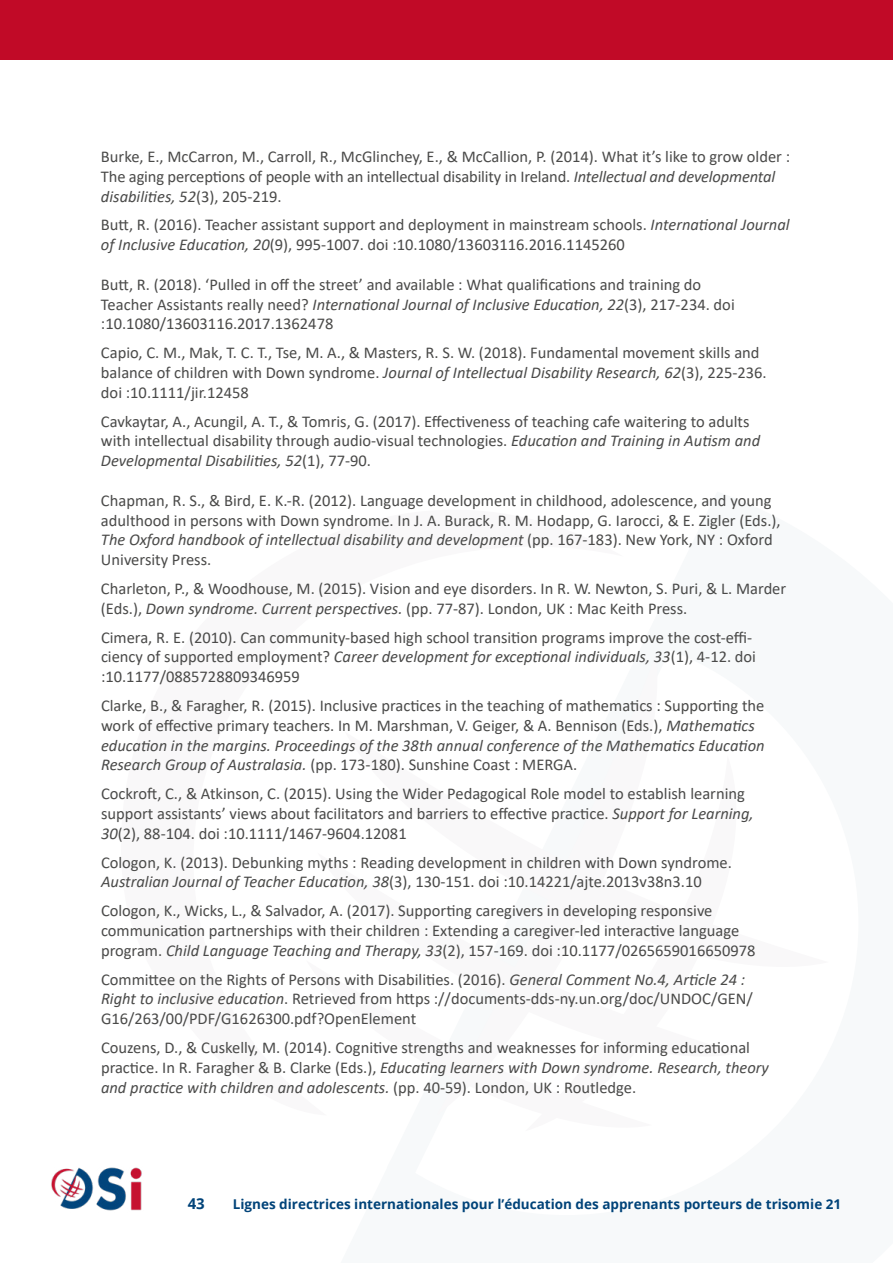
<style>
.page{position:relative;width:893px;height:1263px;background:#fff}
.page>*{position:absolute;margin:0;border:0;box-sizing:border-box;transform-origin:0 0}
.t1{font:16.5px/19.8px "Calibri";color:#4a4a49}
.t2{font:700 15px "Open Sans";color:#004379}
.t3{font:700 13.5px "Open Sans";color:#004379}
.s1{font-style:italic}
</style>
<div class="page">
<div style="left:0;top:0;width:893px;height:60px;background:#c10a27"></div>
<img style="left:51px;top:1167px;width:91px;height:44px">
<p class="t1" style="left:101px;top:146px;width:691px">Burke, E., McCarron, M., Carroll, R., McGlinchey, E., &amp; McCallion, P. (2014). What it’s like to grow older :<br>The aging perceptions of people with an intellectual disability in Ireland. <span class="s1">Intellectual and developmental disabilities, 52</span>(3), 205-219.</p>
<p class="t1" style="left:101px;top:215px;width:690px">Butt, R. (2016). Teacher assistant support and deployment in mainstream schools. <span class="s1">International Journal of Inclusive Education, 20</span>(9), 995-1007. doi :10.1080/13603116.2016.1145260</p>
<p class="t1" style="left:101px;top:274px;width:635px">Butt, R. (2018). ‘Pulled in off the street’ and available : What qualifications and training do<br>Teacher Assistants really need? <span class="s1">International Journal of Inclusive Education, 22</span>(3), 217-234. doi :10.1080/13603116.2017.1362478</p>
<p class="t1" style="left:101px;top:342px;width:667px">Capio, C. M., Mak, T. C. T., Tse, M. A., &amp; Masters, R. S. W. (2018). Fundamental movement skills and balance of children with Down syndrome. <span class="s1">Journal of Intellectual Disability Research, 62</span>(3), 225-236. doi :10.1111/jir.12458</p>
<p class="t1" style="left:101px;top:411px;width:661px">Cavkaytar, A., Acungil, A. T., &amp; Tomris, G. (2017). Effectiveness of teaching cafe waitering to adults with intellectual disability through audio-visual technologies. <span class="s1">Education and Training in Autism and<br>Developmental Disabilities, 52</span>(1), 77-90.</p>
<p class="t1" style="left:101px;top:490px;width:681px">Chapman, R. S., &amp; Bird, E. K.-R. (2012). Language development in childhood, adolescence, and young adulthood in persons with Down syndrome. In J. A. Burack, R. M. Hodapp, G. Iarocci, &amp; E. Zigler (Eds.), <span class="s1">The Oxford handbook of intellectual disability and development</span> (pp. 167-183). New York, NY : Oxford University Press.</p>
<p class="t1" style="left:101px;top:578px;width:687px">Charleton, P., &amp; Woodhouse, M. (2015). Vision and eye disorders. In R. W. Newton, S. Puri, &amp; L. Marder (Eds.), <span class="s1">Down syndrome. Current perspectives.</span> (pp. 77-87). London, UK : Mac Keith Press.</p>
<p class="t1" style="left:101px;top:627px;width:657px">Cimera, R. E. (2010). Can community-based high school transition programs improve the cost-effi&shy;ciency of supported employment? <span class="s1">Career development for exceptional individuals, 33</span>(1), 4-12. doi :10.1177/0885728809346959</p>
<p class="t1" style="left:101px;top:695px;width:665px">Clarke, B., &amp; Faragher, R. (2015). Inclusive practices in the teaching of mathematics : Supporting the work of effective primary teachers. In M. Marshman, V. Geiger, &amp; A. Bennison (Eds.), <span class="s1">Mathematics education in the margins. Proceedings of the 38th annual conference of the Mathematics Education Research Group of Australasia.</span> (pp. 173-180). Sunshine Coast : MERGA.</p>
<p class="t1" style="left:101px;top:783px;width:654px">Cockroft, C., &amp; Atkinson, C. (2015). Using the Wider Pedagogical Role model to establish learning support assistants’ views about facilitators and barriers to effective practice. <span class="s1">Support for Learning,<br>30</span>(2), 88-104. doi :10.1111/1467-9604.12081</p>
<p class="t1" style="left:101px;top:852px;width:632px">Cologon, K. (2013). Debunking myths : Reading development in children with Down syndrome.<br><span class="s1">Australian Journal of Teacher Education, 38</span>(3), 130-151. doi :10.14221/ajte.2013v38n3.10</p>
<p class="t1" style="left:101px;top:900px;width:656px">Cologon, K., Wicks, L., &amp; Salvador, A. (2017). Supporting caregivers in developing responsive communication partnerships with their children : Extending a caregiver-led interactive language program. <span class="s1">Child Language Teaching and Therapy, 33</span>(2), 157-169. doi :10.1177/0265659016650978</p>
<p class="t1" style="left:101px;top:969px;width:653px">Committee on the Rights of Persons with Disabilities. (2016). <span class="s1">General Comment No.4, Article 24 :<br>Right to inclusive education</span>. Retrieved from https ://documents-dds-ny.un.org/doc/UNDOC/GEN/<br>G16/263/00/PDF/G1626300.pdf?OpenElement</p>
<p class="t1" style="left:101px;top:1037px;width:669px">Couzens, D., &amp; Cuskelly, M. (2014). Cognitive strengths and weaknesses for informing educational practice. In R. Faragher &amp; B. Clarke (Eds.), <span class="s1">Educating learners with Down syndrome. Research, theory and practice with children and adolescents.</span> (pp. 40-59). London, UK : Routledge.</p>
<p class="t2" style="left:188px;top:1192px;width:19px">43</p>
<p class="t3" style="left:233px;top:1194px;width:610px">Lignes directrices internationales pour l’éducation des apprenants porteurs de trisomie 21</p>
</div>
